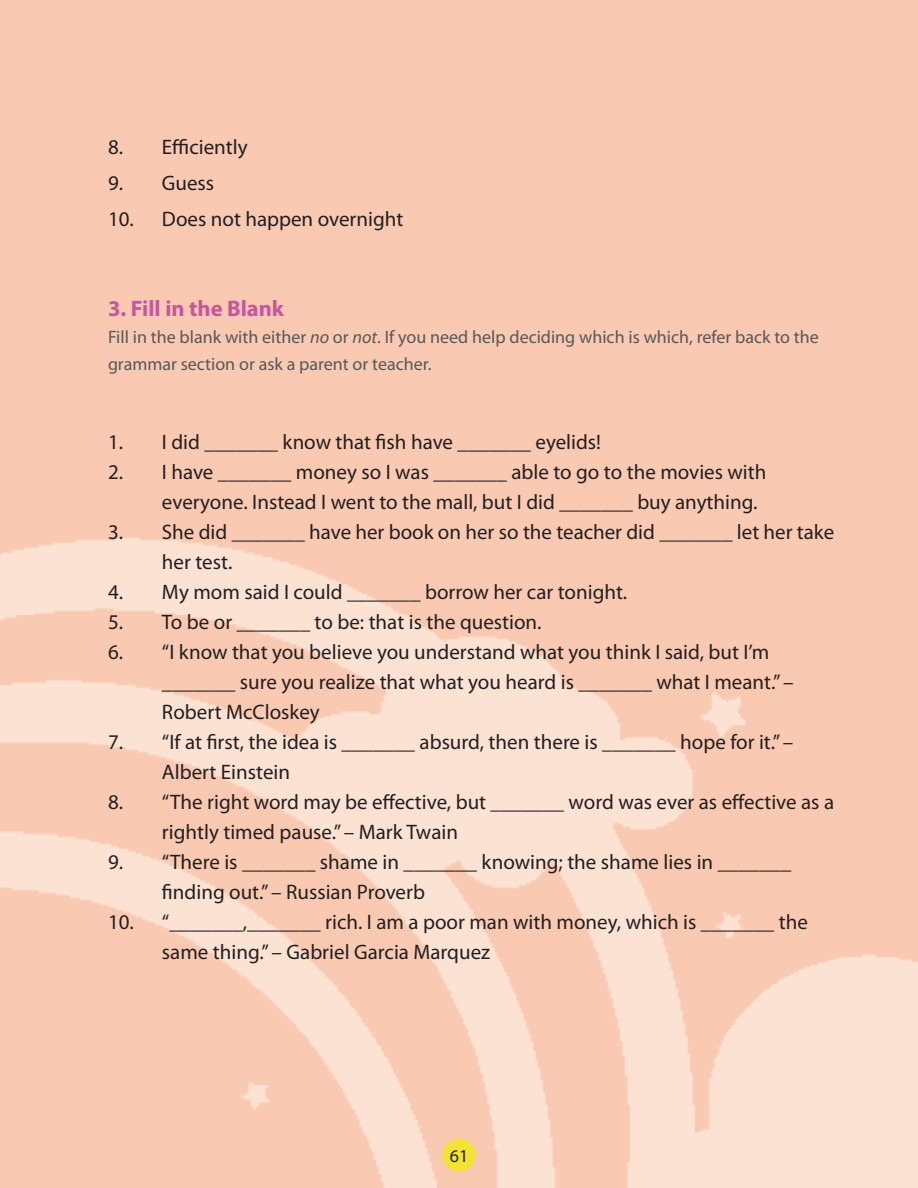
<style>
.page{position:relative;width:918px;height:1188px;background:#fff}
.page>*{position:absolute;margin:0;border:0;box-sizing:border-box;transform-origin:0 0}
.t1{font:700 22.5px "Myriad Pro";color:#c656a0}
.t2{font:21px/30px "Myriad Pro";color:#231f20}
.t3{font:18px/27px "Myriad Pro";color:#57585a}
.t4{font:18px "Myriad Pro";color:#231f20}
.s1{font-style:italic}
</style>
<div class="page">
<img style="left:0;top:0;width:918px;height:1188px">
<div style="left:442px;top:1139px;width:34px;height:33px;background:#f3e334;border-radius:50%"></div>
<p class="t2" style="left:108px;top:131px;width:141px">8. Efficiently</p>
<p class="t2" style="left:108px;top:167px;width:108px">9. Guess</p>
<p class="t2" style="left:108px;top:203px;width:297px">10. Does not happen overnight</p>
<p class="t1" style="left:108px;top:293px;width:178px">3. Fill in the Blank</p>
<p class="t3" style="left:108px;top:323px;width:712px">Fill in the blank with either <span class="s1">no</span> or <span class="s1">not</span>. If you need help deciding which is which, refer back to the grammar section or ask a parent or teacher.</p>
<p class="t2" style="left:108px;top:427px;width:495px">1. I did _______ know that fish have _______ eyelids!</p>
<p class="t2" style="left:108px;top:457px;width:660px">2. I have _______ money so I was _______ able to go to the movies with</p>
<p class="t2" style="left:162px;top:487px;width:597px">everyone. Instead I went to the mall, but I did _______ buy anything.</p>
<p class="t2" style="left:162px;top:517px;width:674px;text-indent:-54px">3. She did _______ have her book on her so the teacher did _______ let her take her test.</p>
<p class="t2" style="left:108px;top:577px;width:521px">4. My mom said I could _______ borrow her car tonight.</p>
<p class="t2" style="left:108px;top:607px;width:435px">5. To be or _______ to be: that is the question.</p>
<p class="t2" style="left:162px;top:637px;width:633px;text-indent:-54px">6. “I know that you believe you understand what you think I said, but I’m _______ sure you realize that what you heard is _______ what I meant.” –</p>
<p class="t2" style="left:162px;top:697px;width:159px">Robert McCloskey</p>
<p class="t2" style="left:108px;top:727px;width:687px">7. “If at first, the idea is _______ absurd, then there is _______ hope for it.” –</p>
<p class="t2" style="left:162px;top:757px;width:130px">Albert Einstein</p>
<p class="t2" style="left:162px;top:787px;width:674px;text-indent:-54px">8. “The right word may be effective, but _______ word was ever as effective as a rightly timed pause.” – Mark Twain</p>
<p class="t2" style="left:108px;top:847px;width:685px">9. “There is _______ shame in _______ knowing; the shame lies in _______</p>
<p class="t2" style="left:162px;top:877px;width:265px">finding out.” – Russian Proverb</p>
<p class="t2" style="left:162px;top:907px;width:647px;text-indent:-54px">10. “_______,_______ rich. I am a poor man with money, which is _______ the same thing.” – Gabriel Garcia Marquez</p>
<p class="t4" style="left:450px;top:1145px;width:20px">61</p>
</div>
